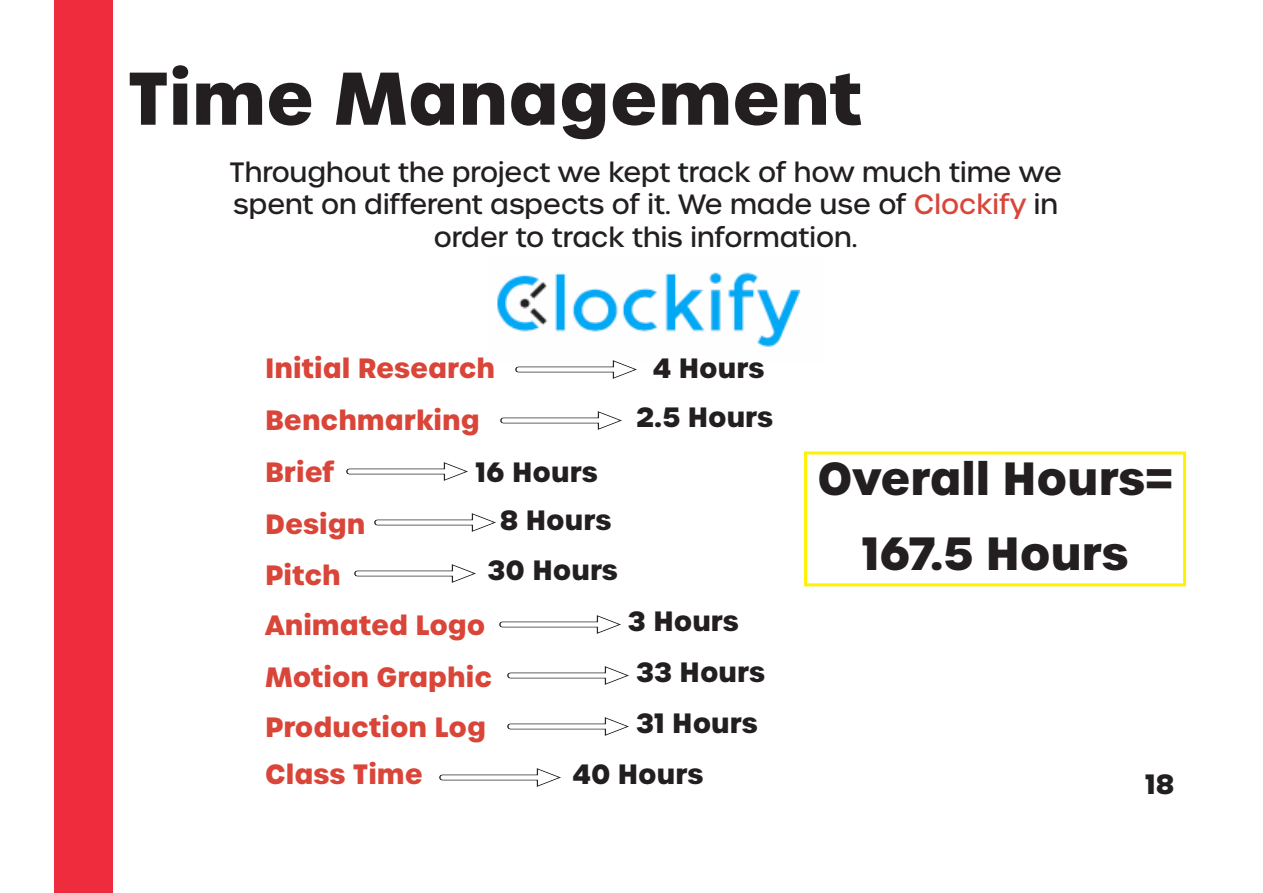
<style>
.page{position:relative;width:1263px;height:893px;background:#fff}
.page>*{position:absolute;margin:0;border:0;box-sizing:border-box;transform-origin:0 0}
.t1{font:700 72px "Urbane";color:#231f20}
.t2{font:700 45px "Urbane";color:#231f20}
.t3{font:500 27px/32.4px "Urbane";color:#231f20;text-align:center}
.t4{font:700 27px "Urbane";color:#d94539}
.t5{font:700 27px "Urbane";color:#231f20}
.s1{color:#d94539}
</style>
<div class="page">
<div style="left:54px;top:0;width:59px;height:893px;background:#ee2c3d"></div>
<img style="left:497px;top:272px;width:304px;height:75px">
<img style="left:500px;top:318px;width:153px;height:51px">
<img style="left:500px;top:369px;width:137px;height:61px">
<img style="left:439px;top:774px;width:122px;height:13px">
<img style="left:491px;top:726px;width:138px;height:51px">
<img style="left:507px;top:675px;width:122px;height:51px">
<img style="left:499px;top:615px;width:129px;height:60px">
<img style="left:354px;top:570px;width:122px;height:13px">
<img style="left:358px;top:517px;width:138px;height:56px">
<img style="left:346px;top:462px;width:137px;height:60px">
<div style="left:804px;top:451px;width:382px;height:135px;border:3px solid #fff101"></div>
<p class="t1" style="left:128px;top:49px;width:736px">Time Management</p>
<p class="t3" style="left:229px;top:156px;width:834px">Throughout the project we kept track of how much time we spent on different aspects of it. We made use of <span class="s1">Clockify</span> in order to track this information.</p>
<p class="t4" style="left:265px;top:349px;width:231px">Initial Research</p>
<p class="t4" style="left:265px;top:401px;width:216px">Benchmarking</p>
<p class="t5" style="left:653px;top:349px;width:113px">4 Hours</p>
<p class="t5" style="left:636px;top:399px;width:139px">2.5 Hours</p>
<p class="t4" style="left:265px;top:453px;width:71px">Brief</p>
<p class="t4" style="left:265px;top:505px;width:102px">Design</p>
<p class="t4" style="left:265px;top:557px;width:77px">Pitch</p>
<p class="t4" style="left:265px;top:607px;width:222px">Animated Logo</p>
<p class="t4" style="left:265px;top:658px;width:229px">Motion Graphic</p>
<p class="t4" style="left:265px;top:709px;width:222px">Production Log</p>
<p class="t4" style="left:265px;top:755px;width:159px">Class Time</p>
<p class="t5" style="left:475px;top:453px;width:124px">16 Hours</p>
<p class="t5" style="left:500px;top:501px;width:113px">8 Hours</p>
<p class="t5" style="left:487px;top:552px;width:132px">30 Hours</p>
<p class="t5" style="left:628px;top:603px;width:113px">3 Hours</p>
<p class="t5" style="left:636px;top:654px;width:131px">33 Hours</p>
<p class="t5" style="left:636px;top:705px;width:123px">31 Hours</p>
<p class="t5" style="left:573px;top:756px;width:132px">40 Hours</p>
<p class="t2" style="left:817px;top:448px;width:357px">Overall Hours=</p>
<p class="t2" style="left:862px;top:523px;width:268px">167.5 Hours</p>
<p class="t5" style="left:1145px;top:766px;width:31px">18</p>
</div>
